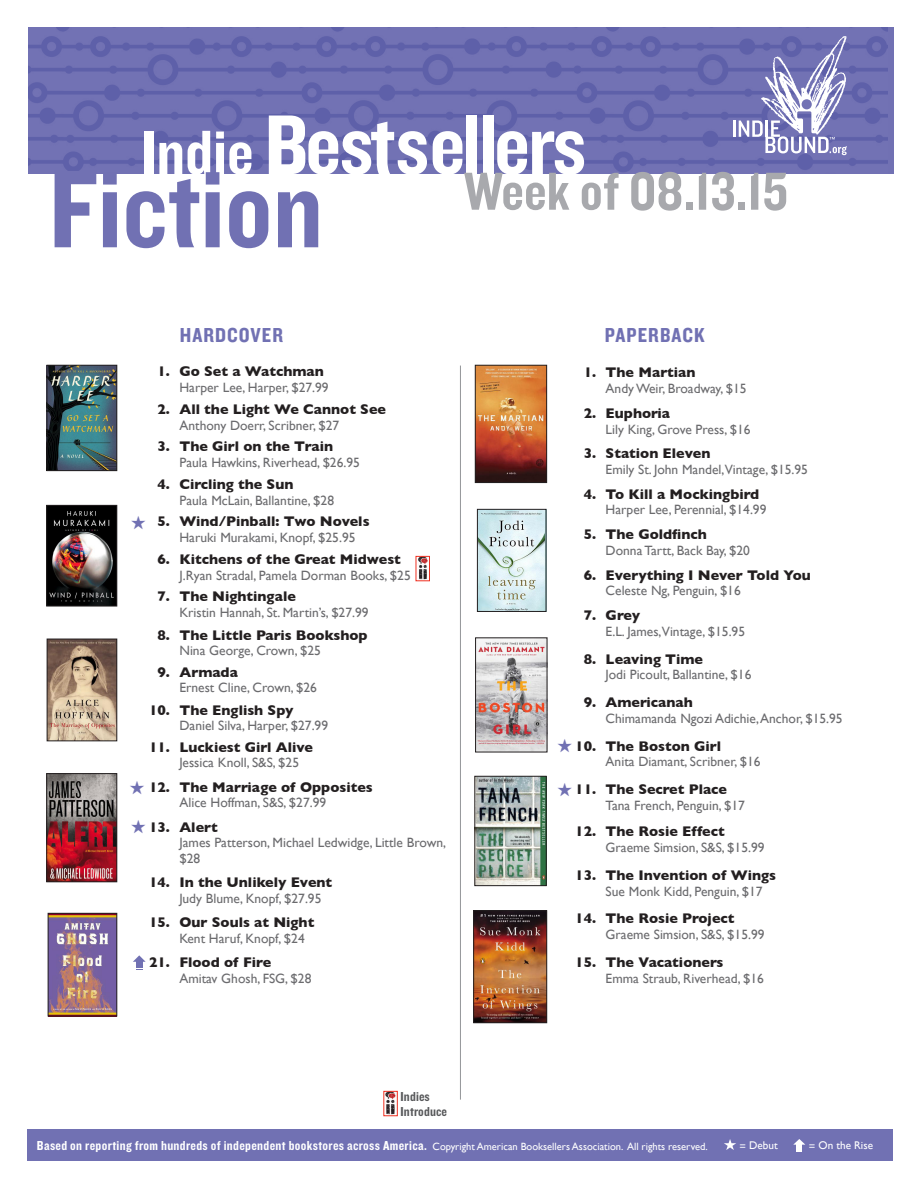
<style>
.page{position:relative;width:918px;height:1188px;background:#fff}
.page>*{position:absolute;margin:0;border:0;box-sizing:border-box;transform-origin:0 0}
.t1{font:114.6px "Knockout 50 Welterweight";color:#7171b3}
.t2{font:88.05px "Knockout 50 Welterweight";letter-spacing:-.03em;color:#fff}
.t3{font:55.5px "Knockout 50 Welterweight";color:#a8a9ad}
.t4{font:21px "Knockout 50 Welterweight";letter-spacing:.05em;color:#7171b3}
.GGTitle{font:700 14.25px "Gill Sans";color:#231f20}
.GGAuthor__Pub__Price{font:13.5px/15.8px "Gill Sans";color:#6b6b6e}
.t5{font:13.5px "Knockout 50 Welterweight";letter-spacing:.025em;color:#fff}
.subtitle_and_author{font:13.5px "Knockout 50 Welterweight";letter-spacing:.01em;color:#57585a}
.t6{font:11.1px "Gill Sans";color:#fff}
.s1{font-size:65.1px}
.s2{font-family:"Gill Sans";font-size:10.5px}
</style>
<div class="page">
<img style="left:28px;top:27px;width:860px;height:146px">
<hr style="left:460px;top:366px;width:1px;height:734px;background:#939598">
<div style="left:27px;top:1129px;width:866px;height:32px;background:#7171b3"></div>
<svg style="left:724px;top:1139px;width:12px;height:11px"></svg>
<svg style="left:793px;top:1139px;width:12px;height:13px"></svg>
<hr style="left:733px;top:121px;width:3px;height:16px;background:#fff">
<svg style="left:739px;top:36px;width:108px;height:119px"></svg>
<img style="left:49px;top:367px;width:66px;height:102px">
<div style="left:47px;top:365px;width:70px;height:106px;border:1px solid #231f20"></div>
<img style="left:48px;top:507px;width:67px;height:97px">
<div style="left:46px;top:505px;width:71px;height:101px;border:1px solid #231f20"></div>
<img style="left:49px;top:641px;width:66px;height:98px">
<div style="left:47px;top:639px;width:70px;height:102px;border:1px solid #231f20"></div>
<img style="left:50px;top:915px;width:65px;height:99px">
<div style="left:48px;top:913px;width:69px;height:103px;border:1px solid #231f20"></div>
<img style="left:48px;top:775px;width:67px;height:105px">
<div style="left:46px;top:773px;width:71px;height:109px;border:1px solid #231f20"></div>
<img style="left:386px;top:1093px;width:10px;height:21px">
<div style="left:384px;top:1091px;width:14px;height:25px;border:1px solid #ef3122"></div>
<img style="left:477px;top:778px;width:67px;height:106px">
<div style="left:475px;top:776px;width:71px;height:110px;border:1px solid #231f20"></div>
<img style="left:475px;top:913px;width:70px;height:108px">
<div style="left:473px;top:911px;width:74px;height:112px;border:1px solid #231f20"></div>
<img style="left:477px;top:367px;width:68px;height:114px">
<div style="left:475px;top:365px;width:72px;height:118px;border:1px solid #231f20"></div>
<img style="left:477px;top:640px;width:68px;height:110px">
<div style="left:475px;top:638px;width:72px;height:114px;border:1px solid #231f20"></div>
<img style="left:479px;top:511px;width:65px;height:99px">
<div style="left:477px;top:509px;width:69px;height:103px;border:1px solid #231f20"></div>
<svg style="left:133px;top:955px;width:13px;height:15px"></svg>
<img style="left:418px;top:558px;width:10px;height:21px">
<div style="left:416px;top:556px;width:14px;height:25px;border:1px solid #ef3122"></div>
<p class="t2" style="left:141px;top:87px;width:447px"><span class="s1">Indie</span> Bestsellers</p>
<p class="t1" style="left:49px;top:134px;width:276px">Fiction</p>
<p class="t3" style="left:464px;top:155px;width:326px">Week of 08.13.15</p>
<p class="t4" style="left:180px;top:321px;width:105px">HARDCOVER</p>
<p class="t4" style="left:605px;top:321px;width:101px">PAPERBACK</p>
<p class="GGTitle" style="left:157px;top:360px;width:168px">1. Go Set a Watchman</p>
<p class="GGAuthor__Pub__Price" style="left:179px;top:379px;width:151px">Harper Lee, Harper, $27.99</p>
<p class="GGTitle" style="left:157px;top:398px;width:230px">2. All the Light We Cannot See</p>
<p class="GGAuthor__Pub__Price" style="left:179px;top:418px;width:161px">Anthony Doerr, Scribner, $27</p>
<p class="GGTitle" style="left:157px;top:435px;width:177px">3. The Girl on the Train</p>
<p class="GGAuthor__Pub__Price" style="left:179px;top:455px;width:182px">Paula Hawkins, Riverhead, $26.95</p>
<p class="GGTitle" style="left:157px;top:473px;width:137px">4. Circling the Sun</p>
<p class="GGAuthor__Pub__Price" style="left:179px;top:493px;width:156px">Paula McLain, Ballantine, $28</p>
<p class="GGTitle" style="left:157px;top:510px;width:214px">5. Wind/Pinball: Two Novels</p>
<p class="GGAuthor__Pub__Price" style="left:179px;top:530px;width:178px">Haruki Murakami, Knopf, $25.95</p>
<p class="GGTitle" style="left:157px;top:548px;width:245px">6. Kitchens of the Great Midwest</p>
<p class="GGAuthor__Pub__Price" style="left:179px;top:568px;width:233px">J.Ryan Stradal, Pamela Dorman Books, $25</p>
<p class="GGTitle" style="left:157px;top:585px;width:140px">7. The Nightingale</p>
<p class="GGAuthor__Pub__Price" style="left:179px;top:605px;width:191px">Kristin Hannah, St. Martin’s, $27.99</p>
<p class="GGTitle" style="left:157px;top:623px;width:212px">8. The Little Paris Bookshop</p>
<p class="GGAuthor__Pub__Price" style="left:179px;top:643px;width:143px">Nina George, Crown, $25</p>
<p class="GGTitle" style="left:157px;top:660px;width:82px">9. Armada</p>
<p class="GGAuthor__Pub__Price" style="left:179px;top:680px;width:139px">Ernest Cline, Crown, $26</p>
<p class="GGTitle" style="left:149px;top:698px;width:146px">10. The English Spy</p>
<p class="GGAuthor__Pub__Price" style="left:179px;top:718px;width:150px">Daniel Silva, Harper, $27.99</p>
<p class="GGTitle" style="left:149px;top:735px;width:166px">11. Luckiest Girl Alive</p>
<p class="GGAuthor__Pub__Price" style="left:179px;top:755px;width:121px">Jessica Knoll, S&amp;S, $25</p>
<p class="GGTitle" style="left:149px;top:775px;width:225px">12. The Marriage of Opposites</p>
<p class="GGAuthor__Pub__Price" style="left:179px;top:795px;width:148px">Alice Hoffman, S&amp;S, $27.99</p>
<p class="GGTitle" style="left:149px;top:815px;width:70px">13. Alert</p>
<p class="GGAuthor__Pub__Price" style="left:179px;top:835px;width:268px">James Patterson, Michael Ledwidge, Little Brown, $28</p>
<p class="GGTitle" style="left:149px;top:871px;width:185px">14. In the Unlikely Event</p>
<p class="GGAuthor__Pub__Price" style="left:179px;top:890px;width:144px">Judy Blume, Knopf, $27.95</p>
<p class="GGTitle" style="left:149px;top:911px;width:167px">15. Our Souls at Night</p>
<p class="GGAuthor__Pub__Price" style="left:179px;top:930px;width:127px">Kent Haruf, Knopf, $24</p>
<p class="GGTitle" style="left:149px;top:951px;width:124px">21. Flood of Fire</p>
<p class="GGAuthor__Pub__Price" style="left:179px;top:970px;width:134px">Amitav Ghosh, FSG, $28</p>
<p class="subtitle_and_author" style="left:401px;top:1088px;width:31px">Indies</p>
<p class="subtitle_and_author" style="left:401px;top:1103px;width:48px">Introduce</p>
<p class="GGTitle" style="left:584px;top:361px;width:113px">1. The Martian</p>
<p class="GGAuthor__Pub__Price" style="left:606px;top:380px;width:142px">Andy Weir, Broadway, $15</p>
<p class="GGTitle" style="left:584px;top:402px;width:88px">2. Euphoria</p>
<p class="GGAuthor__Pub__Price" style="left:606px;top:421px;width:146px">Lily King, Grove Press, $16</p>
<p class="GGTitle" style="left:584px;top:442px;width:128px">3. Station Eleven</p>
<p class="GGAuthor__Pub__Price" style="left:606px;top:461px;width:204px">Emily St. John Mandel,Vintage, $15.95</p>
<p class="GGTitle" style="left:584px;top:483px;width:177px">4. To Kill a Mockingbird</p>
<p class="GGAuthor__Pub__Price" style="left:606px;top:502px;width:162px">Harper Lee, Perennial, $14.99</p>
<p class="GGTitle" style="left:584px;top:523px;width:125px">5. The Goldfinch</p>
<p class="GGAuthor__Pub__Price" style="left:606px;top:542px;width:146px">Donna Tartt, Back Bay, $20</p>
<p class="GGTitle" style="left:584px;top:564px;width:229px">6. Everything I Never Told You</p>
<p class="GGAuthor__Pub__Price" style="left:606px;top:583px;width:137px">Celeste Ng, Penguin, $16</p>
<p class="GGTitle" style="left:584px;top:604px;width:58px">7. Grey</p>
<p class="GGAuthor__Pub__Price" style="left:606px;top:623px;width:141px">E.L. James,Vintage, $15.95</p>
<p class="GGTitle" style="left:584px;top:647px;width:121px">8. Leaving Time</p>
<p class="GGAuthor__Pub__Price" style="left:606px;top:667px;width:147px">Jodi Picoult, Ballantine, $16</p>
<p class="GGTitle" style="left:584px;top:691px;width:111px">9. Americanah</p>
<p class="GGAuthor__Pub__Price" style="left:606px;top:710px;width:239px">Chimamanda Ngozi Adichie, Anchor, $15.95</p>
<p class="GGTitle" style="left:575px;top:734px;width:147px">10. The Boston Girl</p>
<p class="GGAuthor__Pub__Price" style="left:606px;top:754px;width:156px">Anita Diamant, Scribner, $16</p>
<p class="GGTitle" style="left:575px;top:778px;width:153px">11. The Secret Place</p>
<p class="GGAuthor__Pub__Price" style="left:606px;top:797px;width:141px">Tana French, Penguin, $17</p>
<p class="GGTitle" style="left:575px;top:820px;width:151px">12. The Rosie Effect</p>
<p class="GGAuthor__Pub__Price" style="left:606px;top:840px;width:160px">Graeme Simsion, S&amp;S, $15.99</p>
<p class="GGTitle" style="left:575px;top:864px;width:202px">13. The Invention of Wings</p>
<p class="GGAuthor__Pub__Price" style="left:606px;top:883px;width:159px">Sue Monk Kidd, Penguin, $17</p>
<p class="GGTitle" style="left:575px;top:907px;width:161px">14. The Rosie Project</p>
<p class="GGAuthor__Pub__Price" style="left:606px;top:927px;width:160px">Graeme Simsion, S&amp;S, $15.99</p>
<p class="GGTitle" style="left:575px;top:951px;width:150px">15. The Vacationers</p>
<p class="GGAuthor__Pub__Price" style="left:606px;top:970px;width:160px">Emma Straub, Riverhead, $16</p>
<p class="t5" style="left:37px;top:1137px;width:672px">Based on reporting from hundreds of independent bookstores across America. <span class="s2">Copyright American Booksellers Association. All rights reserved.</span></p>
<p class="t6" style="left:740px;top:1139px;width:40px">= Debut</p>
<p class="t6" style="left:809px;top:1139px;width:66px">= On the Rise</p>
</div>
